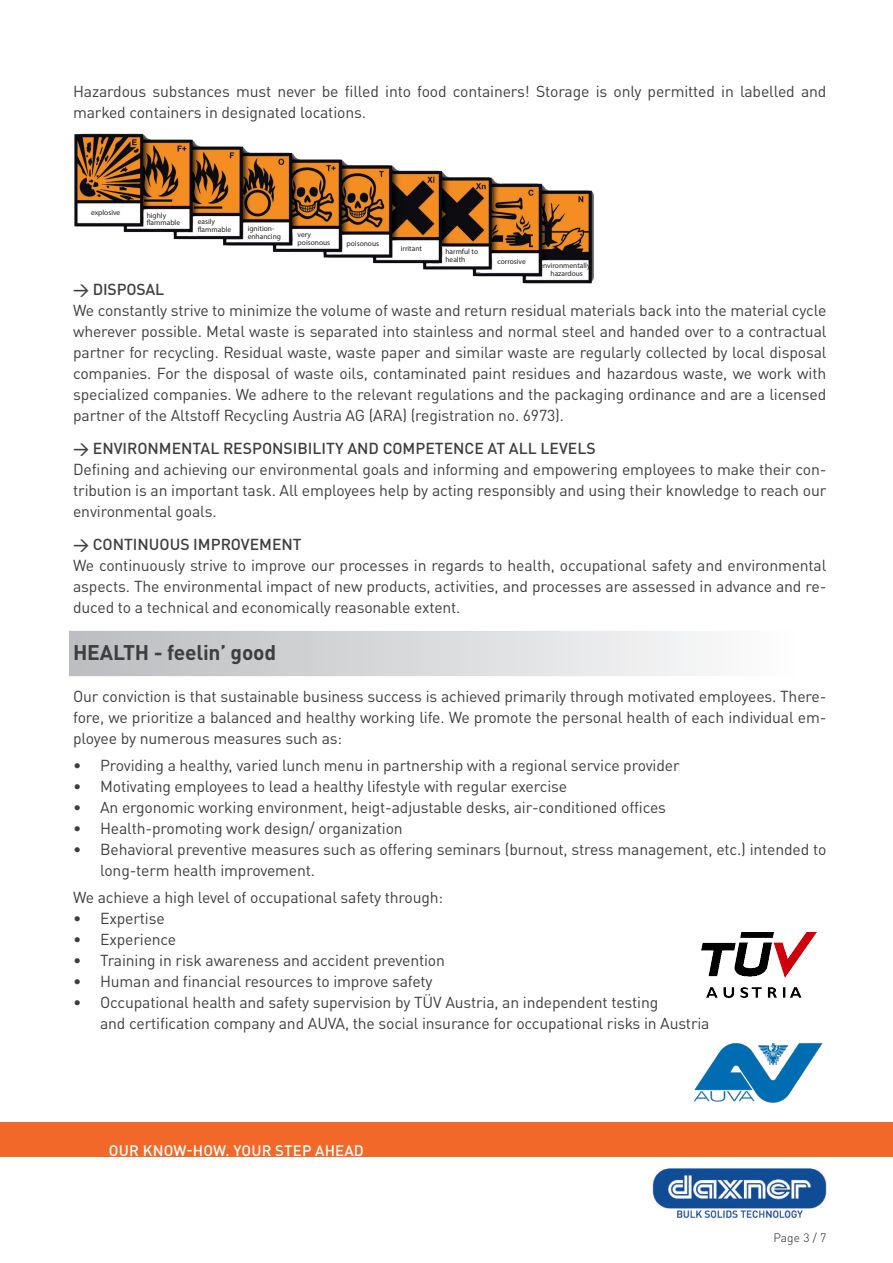
<style>
.page{position:relative;width:893px;height:1263px;background:#fff}
.page>*{position:absolute;margin:0;border:0;box-sizing:border-box;transform-origin:0 0}
.t1{font:700 21px "DINOT";letter-spacing:-.01em;color:#3e3e3f}
.t2{font:15.75px/21px "DINOT";letter-spacing:-.01em;color:#3e3e3f;text-align:justify}
.t3{font:500 15.75px "DINOT";color:#3e3e3f}
.t4{font:500 15px "DINOT";letter-spacing:.01em;color:#fff}
.t5{font:300 12px "DINOT";color:#231f20}
.t6{font:7.5px/7.5px "Myriad Pro";color:#231f20}
</style>
<div class="page">
<div style="left:0;top:1123px;width:893px;height:34px;background:#f26828"></div>
<div style="left:68px;top:630px;width:763px;height:47px;background:linear-gradient(to right,#bbbcbf,#fff)"></div>
<div style="left:67px;top:629px;width:765px;height:49px;border:2px solid #fff"></div>
<img style="left:701px;top:932px;width:115px;height:67px">
<img style="left:693px;top:1043px;width:133px;height:80px">
<img style="left:652px;top:1168px;width:175px;height:51px">
<img style="left:74px;top:133px;width:520px;height:151px">
<p class="t2" style="left:73px;top:81px;width:755px">Hazardous substances must never be filled into food containers! Storage is only permitted in labelled and marked containers in designated locations.</p>
<p class="t6" style="left:91px;top:209px;width:31px">explosive</p>
<p class="t6" style="left:147px;top:211px;width:35px">highly flammable</p>
<p class="t6" style="left:198px;top:218px;width:35px">easily flammable</p>
<p class="t6" style="left:248px;top:225px;width:35px">ignition&shy;enhancing</p>
<p class="t6" style="left:298px;top:231px;width:34px">very poisonous</p>
<p class="t6" style="left:347px;top:239px;width:34px">poisonous</p>
<p class="t6" style="left:401px;top:245px;width:23px">irritant</p>
<p class="t6" style="left:445px;top:248px;width:34px">harmful to health</p>
<p class="t6" style="left:497px;top:258px;width:30px">corrosive</p>
<p class="t6" style="left:539px;top:262px;width:53px;text-align:center">environmentally hazardous</p>
<p class="t3" style="left:73px;top:279px;width:93px">→ DISPOSAL</p>
<p class="t2" style="left:73px;top:300px;width:755px">We constantly strive to minimize the volume of waste and return residual materials back into the material cycle wherever possible. Metal waste is separated into stainless and normal steel and handed over to a contractual partner for recycling. Residual waste, waste paper and similar waste are regularly collected by local disposal companies. For the disposal of waste oils, contaminated paint residues and hazardous waste, we work with specialized companies. We adhere to the relevant regulations and the packaging ordinance and are a licensed partner of the Altstoff Recycling Austria AG (ARA) (registration no. 6973).</p>
<p class="t3" style="left:73px;top:438px;width:524px">→ ENVIRONMENTAL RESPONSIBILITY AND COMPETENCE AT ALL LEVELS</p>
<p class="t2" style="left:73px;top:459px;width:755px">Defining and achieving our environmental goals and informing and empowering employees to make their con&shy;tribution is an important task. All employees help by acting responsibly and using their knowledge to reach our environmental goals.</p>
<p class="t3" style="left:73px;top:534px;width:230px">→ CONTINUOUS IMPROVEMENT</p>
<p class="t2" style="left:73px;top:555px;width:755px">We continuously strive to improve our processes in regards to health, occupational safety and environmental aspects. The environmental impact of new products, activities, and processes are assessed in advance and re&shy;duced to a technical and economically reasonable extent.</p>
<h1 class="t1" style="left:73px;top:638px;width:205px">HEALTH - feelin’ good</h1>
<p class="t2" style="left:73px;top:685px;width:755px">Our conviction is that sustainable business success is achieved primarily through motivated employees. There&shy;fore, we prioritize a balanced and healthy working life. We promote the personal health of each individual em&shy;ployee by numerous measures such as:</p>
<p class="t2" style="left:73px;top:754px;width:608px">• Providing a healthy, varied lunch menu in partnership with a regional service provider</p>
<p class="t2" style="left:73px;top:775px;width:496px">• Motivating employees to lead a healthy lifestyle with regular exercise</p>
<p class="t2" style="left:73px;top:796px;width:594px">• An ergonomic working environment, heigt-adjustable desks, air-conditioned offices</p>
<p class="t2" style="left:73px;top:817px;width:331px">• Health-promoting work design/ organization</p>
<p class="t2" style="left:100px;top:838px;width:728px;text-indent:-27px">• Behavioral preventive measures such as offering seminars (burnout, stress management, etc.) intended to long-term health improvement.</p>
<p class="t2" style="left:73px;top:886px;width:372px">We achieve a high level of occupational safety through:</p>
<p class="t2" style="left:73px;top:907px;width:93px">• Expertise</p>
<p class="t2" style="left:73px;top:928px;width:105px">• Experience</p>
<p class="t2" style="left:73px;top:949px;width:373px">• Training in risk awareness and accident prevention</p>
<p class="t2" style="left:73px;top:970px;width:361px">• Human and financial resources to improve safety</p>
<p class="t2" style="left:100px;top:991px;width:611px;text-indent:-27px">• Occupational health and safety supervision by TÜV Austria, an independent testing<br>and certification company and AUVA, the social insurance for occupational risks in Austria</p>
<p class="t4" style="left:109px;top:1140px;width:256px">OUR KNOW-HOW. YOUR STEP AHEAD</p>
<p class="t5" style="left:773px;top:1230px;width:54px">Page 3 / 7</p>
</div>
